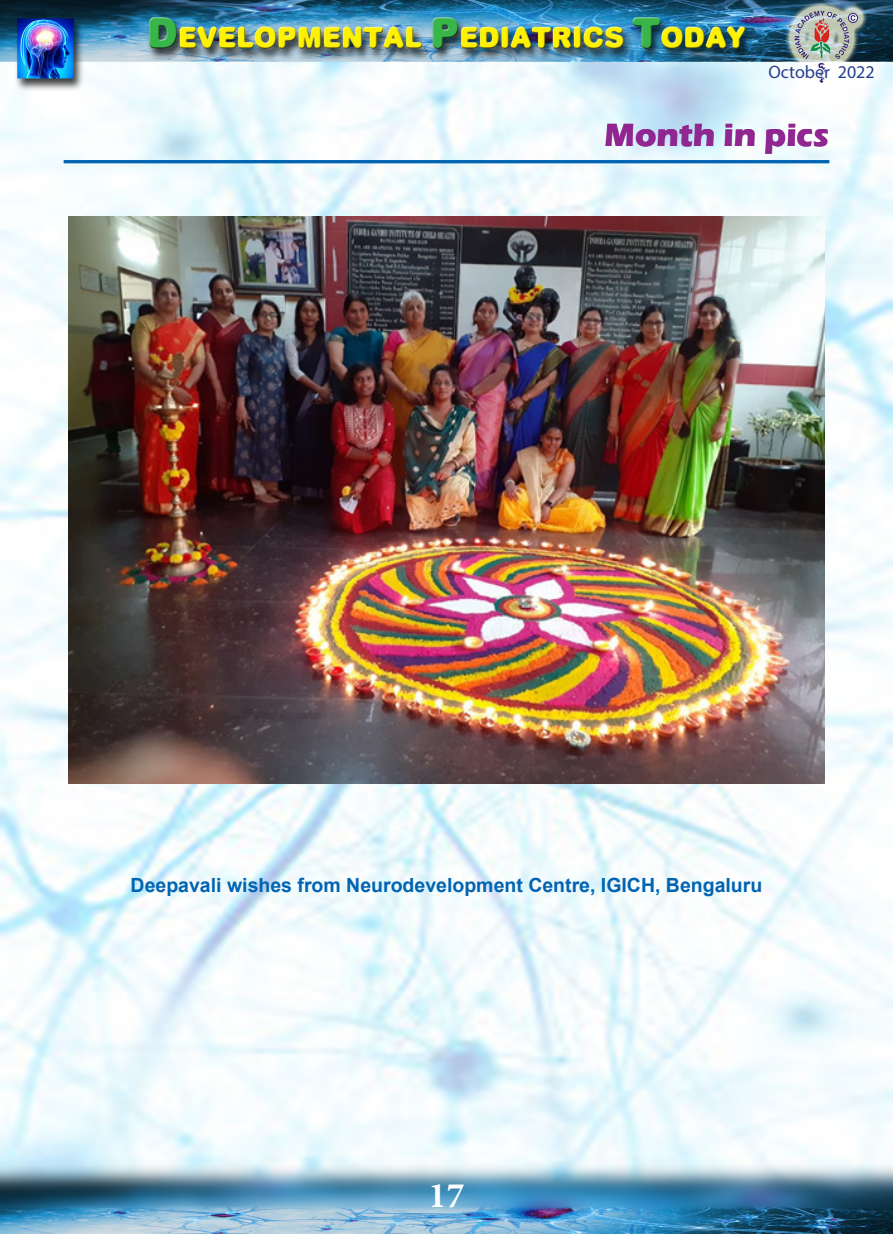
<style>
.page{position:relative;width:893px;height:1234px;background:#fff}
.page>*{position:absolute;margin:0;border:0;box-sizing:border-box;transform-origin:0 0}
.t1{font:700 36px "Minion Pro";color:#fff}
.head{font:700 33px "Eras ITC";color:#90268f}
.SUB_HEAD{font:700 19.5px "Arial";color:#0164b2}
.t2{font:18px "Myriad Pro";color:#253f8e}
</style>
<div class="page">
<img style="left:0;top:0;width:893px;height:1233px">
<svg style="left:768px;top:63px;width:107px;height:17px"></svg>
<hr style="left:64px;top:160px;width:765px;height:3px;background:#0164b2">
<img style="left:68px;top:217px;width:757px;height:566px">
<p class="t2" style="left:768px;top:60px;width:108px">October 2022</p>
<p class="head" style="left:605px;top:116px;width:226px">Month in pics</p>
<p class="SUB_HEAD" style="left:131px;top:871px;width:633px">Deepavali wishes from Neurodevelopment Centre, IGICH, Bengaluru</p>
<h1 class="t1" style="left:428px;top:1169px;width:37px">17</h1>
</div>
